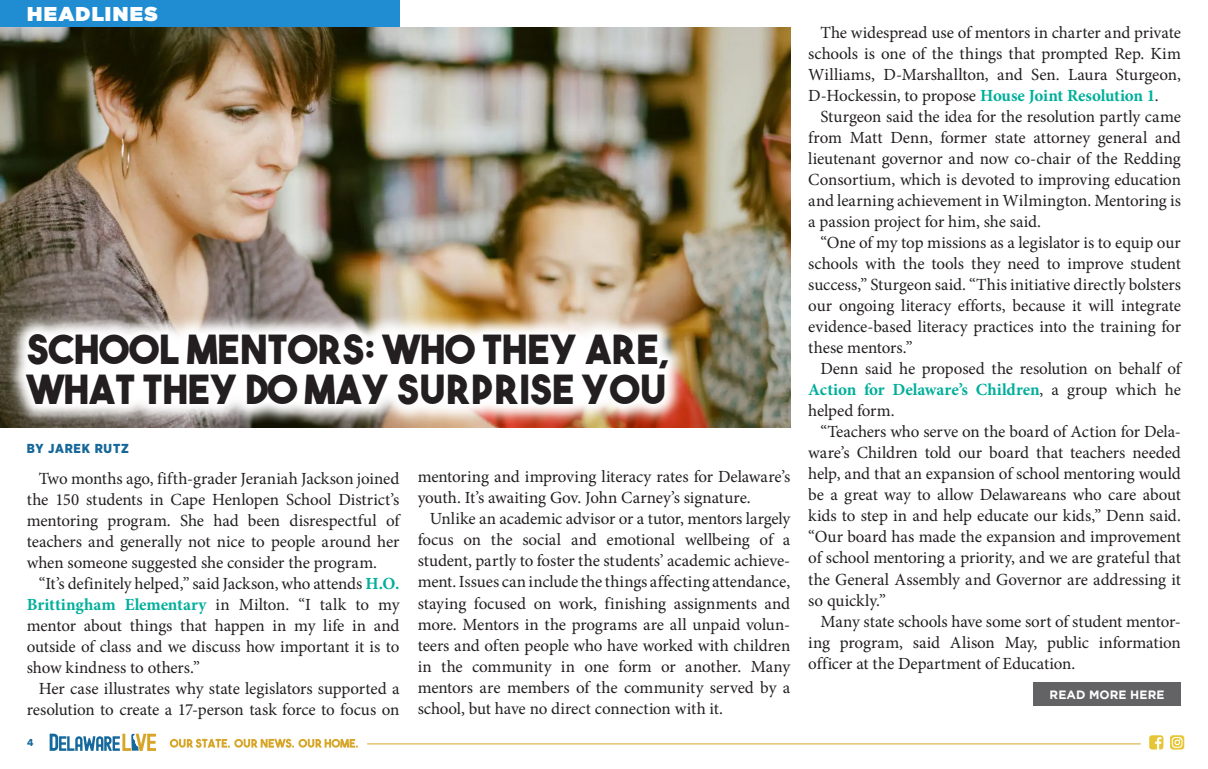
<style>
.page{position:relative;width:1208px;height:769px;background:#fff}
.page>*{position:absolute;margin:0;border:0;box-sizing:border-box;transform-origin:0 0}
.t1{font:40px/40px "The Bold Font";letter-spacing:.01em;color:#231f20}
.t2{font:900 20px "Gotham";letter-spacing:.07em;color:#fff}
.body_copy{font:17px/21px "Minion Pro";letter-spacing:-.005em;color:#231f20;text-align:justify}
.t3{font:900 13px "Gotham Narrow";letter-spacing:.06em;color:#17689a}
.t4{font:700 12px "Gotham";letter-spacing:.01em;color:#fff}
.t5{font:700 10px "Avenir Next";color:#17689a}
.s1{font-weight:700;color:#00af9b}
</style>
<div class="page">
<div style="left:0;top:0;width:399px;height:27px;background:#208dd2"></div>
<svg style="left:50px;top:733px;width:106px;height:17px"></svg>
<svg style="left:170px;top:738px;width:188px;height:9px"></svg>
<hr style="left:367px;top:743px;width:773px;height:1px;background:#d7a628">
<svg style="left:1149px;top:735px;width:14px;height:14px"></svg>
<svg style="left:1170px;top:735px;width:14px;height:14px"></svg>
<img style="left:0;top:27px;width:790px;height:400px">
<svg style="left:5px;top:312px;width:684px;height:113px"></svg>
<div style="left:1033px;top:682px;width:147px;height:23px;background:#636366"></div>
<p class="t2" style="left:27px;top:0;width:132px">HEADLINES</p>
<p class="t1" style="left:27px;top:328px;width:644px">SCHOOL MENTORS: WHO THEY ARE,<br>WHAT THEY DO MAY SURPRISE YOU</p>
<p class="t3" style="left:27px;top:439px;width:103px">BY JAREK RUTZ</p>
<p class="body_copy" style="left:27px;top:467px;width:374px;text-indent:12px">Two months ago, fifth-grader Jeraniah Jackson joined the 150 students in Cape Henlopen School District’s mentoring program. She had been disrespectful of teachers and generally not nice to people around her when someone suggested she consider the program.</p>
<p class="body_copy" style="left:27px;top:572px;width:374px;text-indent:12px">“It’s definitely helped,” said Jackson, who attends <span class="s1">H.O.<br>Brittingham Elementary</span> in Milton. “I talk to my mentor about things that happen in my life in and outside of class and we discuss how important it is to show kindness to others.”</p>
<p class="body_copy" style="left:27px;top:677px;width:374px;text-align:right">Her case illustrates why state legislators supported a resolution to create a 17-person task force to focus on</p>
<p class="body_copy" style="left:417px;top:466px;width:374px">mentoring and improving literacy rates for Delaware’s youth. It’s awaiting Gov. John Carney’s signature.</p>
<p class="body_copy" style="left:417px;top:508px;width:374px;text-indent:12px">Unlike an academic advisor or a tutor, mentors largely focus on the social and emotional wellbeing of a student, partly to foster the students’ academic achieve&shy;ment. Issues can include the things affecting attendance, staying focused on work, finishing assignments and more. Mentors in the programs are all unpaid volun&shy;teers and often people who have worked with children in the community in one form or another. Many mentors are members of the community served by a school, but have no direct connection with it.</p>
<p class="t5" style="left:27px;top:733px;width:8px">4</p>
<p class="body_copy" style="left:808px;top:22px;width:374px;text-indent:12px">The widespread use of mentors in charter and private schools is one of the things that prompted Rep. Kim Williams, D-Marshallton, and Sen. Laura Sturgeon, D-Hockessin, to propose <span class="s1">House Joint Resolution 1</span>.</p>
<p class="body_copy" style="left:808px;top:106px;width:374px;text-indent:12px">Sturgeon said the idea for the resolution partly came from Matt Denn, former state attorney general and lieutenant governor and now co-chair of the Redding Consortium, which is devoted to improving education and learning achievement in Wilmington. Mentoring is a passion project for him, she said.</p>
<p class="body_copy" style="left:808px;top:232px;width:374px;text-indent:12px">“One of my top missions as a legislator is to equip our schools with the tools they need to improve student success,” Sturgeon said. “This initiative directly bolsters our ongoing literacy efforts, because it will integrate evidence-based literacy practices into the training for these mentors.”</p>
<p class="body_copy" style="left:808px;top:358px;width:374px;text-indent:12px">Denn said he proposed the resolution on behalf of <span class="s1">Action for Delaware’s Children</span>, a group which he helped form.</p>
<p class="body_copy" style="left:808px;top:421px;width:374px;text-indent:12px">“Teachers who serve on the board of Action for Dela&shy;ware’s Children told our board that teachers needed help, and that an expansion of school mentoring would be a great way to allow Delawareans who care about kids to step in and help educate our kids,” Denn said. “Our board has made the expansion and improvement of school mentoring a priority, and we are grateful that the General Assembly and Governor are addressing it so quickly.”</p>
<p class="body_copy" style="left:808px;top:610px;width:374px;text-indent:12px">Many state schools have some sort of student mentor&shy;ing program, said Alison May, public information officer at the Department of Education.</p>
<p class="t4" style="left:1049px;top:687px;width:116px">READ MORE HERE</p>
</div>
